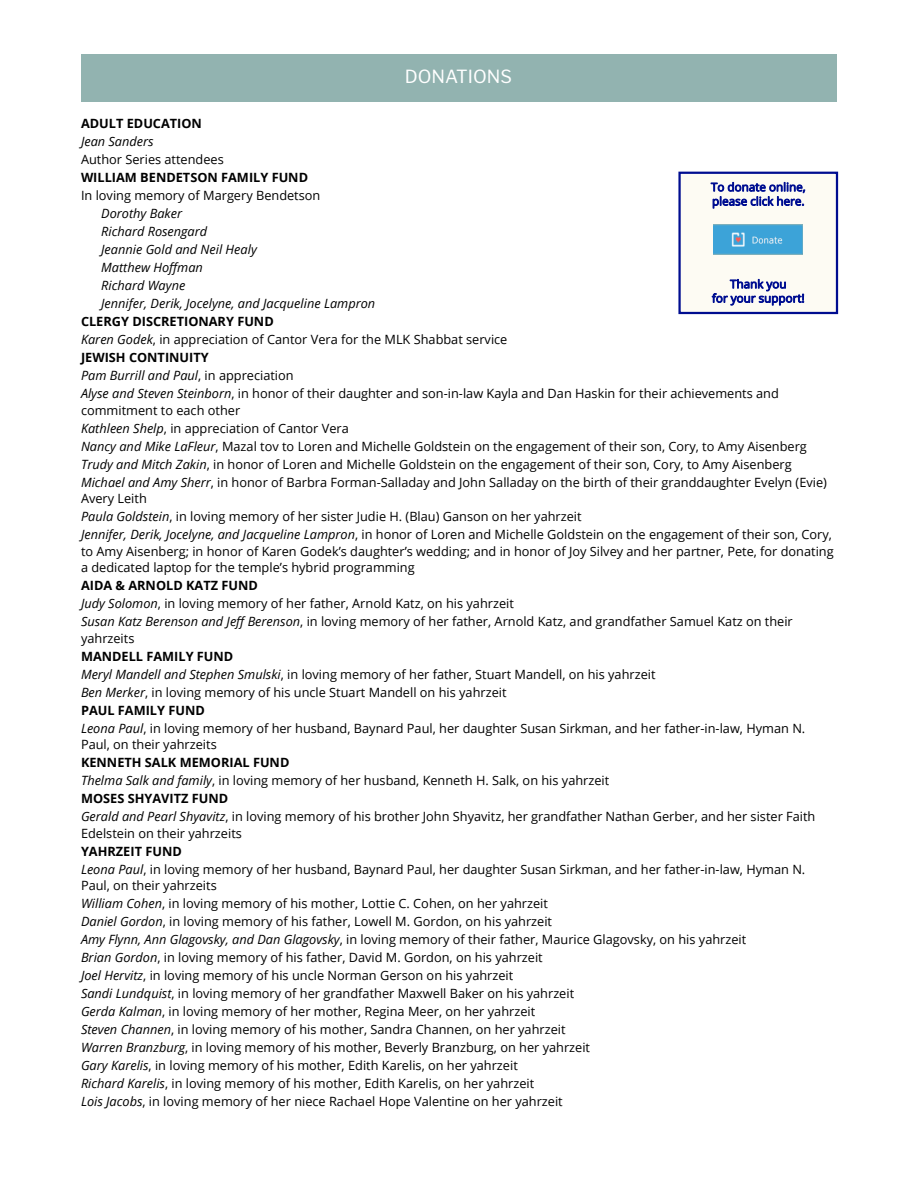
<style>
.page{position:relative;width:918px;height:1188px;background:#fff}
.page>*{position:absolute;margin:0;border:0;box-sizing:border-box;transform-origin:0 0}
.t1{font:18px "Libre Franklin";color:#fff}
.t2{font:12.75px/18px "Open Sans";color:#000}
.t3{font:italic 12.75px/18px "Open Sans";color:#000}
.t4{font:700 12.75px "Open Sans";color:#000}
.s1{font-weight:700}
.s2{font-style:italic}
</style>
<div class="page">
<div style="left:81px;top:54px;width:756px;height:47px;background:#92b3b0"></div>
<div style="left:678px;top:172px;width:160px;height:142px;background:#fdfbf3;border:2px solid #000d90"></div>
<svg style="left:711px;top:182px;width:94px;height:27px"></svg>
<svg style="left:712px;top:279px;width:92px;height:27px"></svg>
<img style="left:714px;top:225px;width:89px;height:30px">
<h1 class="t1" style="left:405px;top:66px;width:109px">DONATIONS</h1>
<p class="t4" style="left:81px;top:119px;width:123px">ADULT EDUCATION</p>
<p class="t3" style="left:81px;top:134px;width:74px">Jean Sanders</p>
<p class="t2" style="left:81px;top:152px;width:144px">Author Series attendees</p>
<p class="t4" style="left:81px;top:173px;width:229px">WILLIAM BENDETSON FAMILY FUND</p>
<p class="t2" style="left:81px;top:188px;width:241px">In loving memory of Margery Bendetson</p>
<p class="t3" style="left:101px;top:206px;width:276px">Dorothy Baker<br>Richard Rosengard<br>Jeannie Gold and Neil Healy<br>Matthew Hoffman<br>Richard Wayne<br>Jennifer, Derik, Jocelyne, and Jacqueline Lampron</p>
<p class="t2" style="left:81px;top:314px;width:699px"><span class="s1">CLERGY DISCRETIONARY FUND<br></span><span class="s2">Karen Godek</span>, in appreciation of Cantor Vera for the MLK Shabbat service<br><span class="s1">JEWISH CONTINUITY<br></span><span class="s2">Pam Burrill and Paul</span>, in appreciation<br><span class="s2">Alyse and Steven Steinborn</span>, in honor of their daughter and son-in-law Kayla and Dan Haskin for their achievements and</p>
<p class="t2" style="left:81px;top:403px;width:748px">commitment to each other<br><span class="s2">Kathleen Shelp</span>, in appreciation of Cantor Vera<br><span class="s2">Nancy and Mike LaFleur</span>, Mazal tov to Loren and Michelle Goldstein on the engagement of their son, Cory, to Amy Aisenberg <span class="s2">Trudy and Mitch Zakin</span>, in honor of Loren and Michelle Goldstein on the engagement of their son, Cory, to Amy Aisenberg <span class="s2">Michael and Amy Sherr</span>, in honor of Barbra Forman-Salladay and John Salladay on the birth of their granddaughter Evelyn (Evie)</p>
<p class="t2" style="left:81px;top:491px;width:753px">Avery Leith<br><span class="s2">Paula Goldstein</span>, in loving memory of her sister Judie H. (Blau) Ganson on her yahrzeit<br><span class="s2">Jennifer, Derik, Jocelyne, and Jacqueline Lampron</span>, in honor of Loren and Michelle Goldstein on the engagement of their son, Cory,</p>
<p class="t2" style="left:81px;top:544px;width:754px;line-height:16.5px">to Amy Aisenberg; in honor of Karen Godek’s daughter’s wedding; and in honor of Joy Silvey and her partner, Pete, for donating a dedicated laptop for the temple’s hybrid programming</p>
<p class="t2" style="left:81px;top:578px;width:713px"><span class="s1">AIDA &amp; ARNOLD KATZ FUND<br></span><span class="s2">Judy Solomon</span>, in loving memory of her father, Arnold Katz, on his yahrzeit<br><span class="s2">Susan Katz Berenson and JeffBerenson</span>, in loving memory of her father, Arnold Katz, and grandfather Samuel Katz on their</p>
<p class="t2" style="left:81px;top:631px;width:55px">yahrzeits</p>
<p class="t2" style="left:81px;top:649px;width:726px"><span class="s1">MANDELL FAMILY FUND<br></span><span class="s2">Meryl Mandell and Stephen Smulski</span>, in loving memory of her father, Stuart Mandell, on his yahrzeit<br><span class="s2">Ben Merker</span>, in loving memory of his uncle Stuart Mandell on his yahrzeit<br><span class="s1">PAUL FAMILY FUND<br></span><span class="s2">Leona Paul</span>, in loving memory of her husband, Baynard Paul, her daughter Susan Sirkman, and her father-in-law, Hyman N.</p>
<p class="t2" style="left:81px;top:737px;width:137px">Paul, on their yahrzeits</p>
<p class="t2" style="left:81px;top:755px;width:736px"><span class="s1">KENNETH SALK MEMORIAL FUND<br></span><span class="s2">Thelma Salk and family</span>, in loving memory of her husband, Kenneth H. Salk, on his yahrzeit<br><span class="s1">MOSES SHYAVITZ FUND<br></span><span class="s2">Gerald and Pearl Shyavitz</span>, in loving memory of his brother John Shyavitz, her grandfather Nathan Gerber, and her sister Faith</p>
<p class="t2" style="left:81px;top:826px;width:162px">Edelstein on their yahrzeits</p>
<p class="t2" style="left:81px;top:844px;width:726px"><span class="s1">YAHRZEIT FUND<br></span><span class="s2">Leona Paul</span>, in loving memory of her husband, Baynard Paul, her daughter Susan Sirkman, and her father-in-law, Hyman N.</p>
<p class="t2" style="left:81px;top:878px;width:667px">Paul, on their yahrzeits<br><span class="s2">William Cohen</span>, in loving memory of his mother, Lottie C. Cohen, on her yahrzeit<br><span class="s2">Daniel Gordon</span>, in loving memory of his father, Lowell M. Gordon, on his yahrzeit<br><span class="s2">Amy Flynn, Ann Glagovsky, and Dan Glagovsky</span>, in loving memory of their father, Maurice Glagovsky, on his yahrzeit <span class="s2">Brian Gordon</span>, in loving memory of his father, David M. Gordon, on his yahrzeit<br><span class="s2">Joel Hervitz</span>, in loving memory of his uncle Norman Gerson on his yahrzeit<br><span class="s2">Sandi Lundquist</span>, in loving memory of her grandfather Maxwell Baker on his yahrzeit<br><span class="s2">Gerda Kalman</span>, in loving memory of her mother, Regina Meer, on her yahrzeit<br><span class="s2">Steven Channen</span>, in loving memory of his mother, Sandra Channen, on her yahrzeit<br><span class="s2">Warren Branzburg</span>, in loving memory of his mother, Beverly Branzburg, on her yahrzeit<br><span class="s2">Gary Karelis</span>, in loving memory of his mother, Edith Karelis, on her yahrzeit<br><span class="s2">Richard Karelis</span>, in loving memory of his mother, Edith Karelis, on her yahrzeit<br><span class="s2">Lois Jacobs</span>, in loving memory of her niece Rachael Hope Valentine on her yahrzeit</p>
</div>
